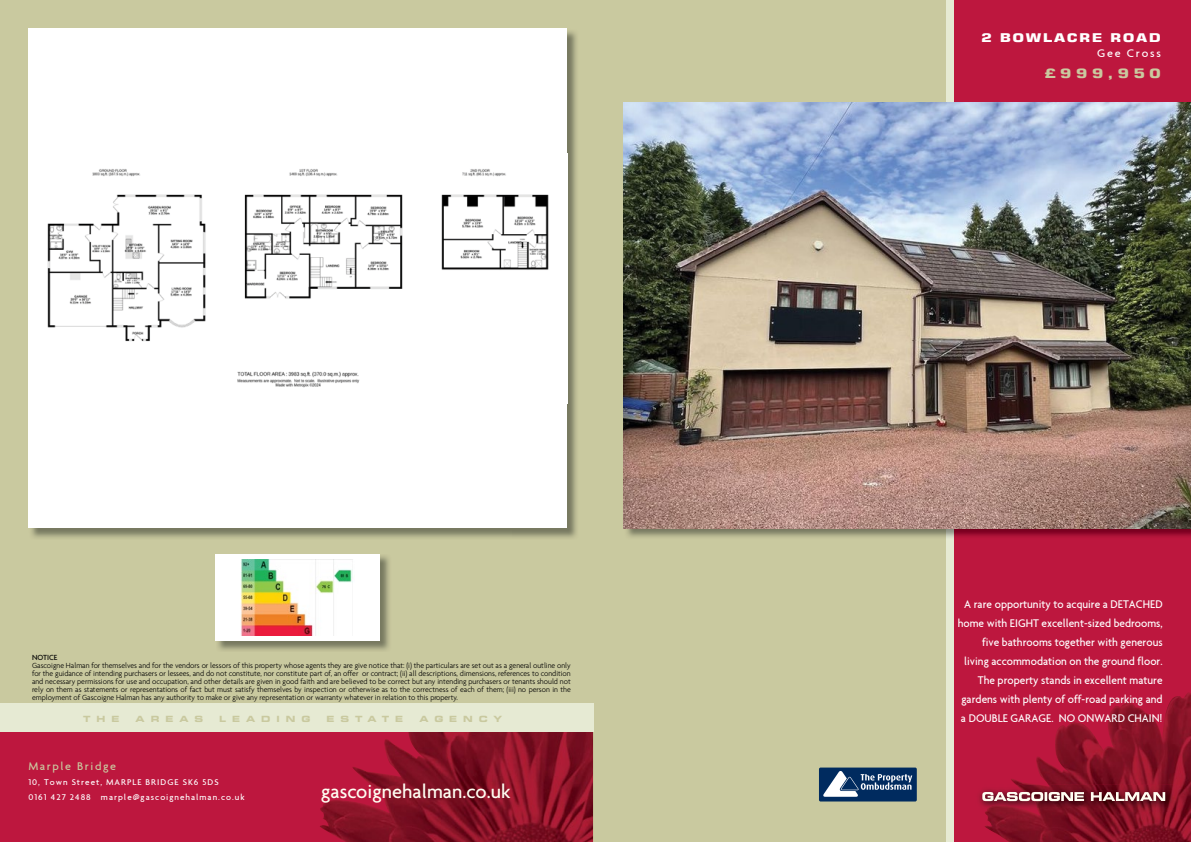
<style>
.page{position:relative;width:1191px;height:842px;background:#fff}
.page>*{position:absolute;margin:0;border:0;box-sizing:border-box;transform-origin:0 0}
.t1{font:500 20.3px "Agenda";color:#fffef2}
.t2{font:700 13px "Square 721 BT";letter-spacing:.24em;color:#cac99f;scale:1.3 1}
.t3{font:500 12px/19px "Agenda";color:#fff;text-align:right;scale:.94 1}
.t4{font:700 12px "Square 721 BT";letter-spacing:.085em;color:#fff;scale:1.3 1}
.t5{font:500 12px "Agenda";letter-spacing:.13em;color:#cac99f}
.t6{font:500 12px "Agenda";letter-spacing:.15em;color:#fff}
.t7{font:500 9px/15px "Agenda";letter-spacing:.11em;color:#fff}
.t8{font:700 expanded 8.5px "Square 721 BT";letter-spacing:.705em;color:#c9c99f}
.t9{font:300 8px/8px "Agenda";color:#000;text-align:justify}
.t10{font:500 8px "Agenda";color:#000}
</style>
<div class="page">
<div style="left:0;top:0;width:974px;height:842px;background:#c9c99f"></div>
<div style="left:950px;top:0;width:241px;height:842px;background:#bd173e"></div>
<div style="left:946px;top:0;width:7px;height:842px;background:#e6ead3"></div>
<img style="left:985px;top:692px;width:206px;height:150px">
<img style="left:979px;top:790px;width:6px;height:17px">
<img style="left:985px;top:785px;width:191px;height:27px">
<svg style="left:982px;top:792px;width:102px;height:9px"></svg>
<svg style="left:1090px;top:792px;width:75px;height:9px"></svg>
<div style="left:819px;top:767px;width:97px;height:34px;background:#002b5f;border-radius:2px"></div>
<svg style="left:823px;top:771px;width:89px;height:26px"></svg>
<div style="left:0;top:723px;width:585px;height:119px;background:#bd173e"></div>
<img style="left:320px;top:732px;width:273px;height:110px">
<div style="left:0;top:704px;width:593px;height:28px;background:#e6ead3"></div>
<img style="left:624px;top:528px;width:567px;height:11px">
<img style="left:624px;top:102px;width:567px;height:426px">
<img style="left:31px;top:31px;width:546px;height:507px">
<div style="left:28px;top:28px;width:539px;height:500px;background:#fff"></div>
<img style="left:47px;top:169px;width:502px;height:219px">
<img style="left:216px;top:556px;width:174px;height:95px">
<div style="left:216px;top:554px;width:164px;height:86px;background:#fff"></div>
<img style="left:241px;top:560px;width:112px;height:75px">
<p class="t10" style="left:32px;top:652px;width:27px">NOTICE</p>
<p class="t9" style="left:32px;top:661px;width:540px">Gascoigne Halman for themselves and for the vendors or lessors of this property whose agents they are give notice that: (i) the particulars are set out as a general outline only for the guidance of intending purchasers or lessees, and do not constitute, nor constitute part of, an offer or contract; (ii) all descriptions, dimensions, references to condition and necessary permissions for use and occupation, and other details are given in good faith and are believed to be correct but any intending purchasers or tenants should not rely on them as statements or representations of fact but must satisfy themselves by inspection or otherwise as to the correctness of each of them; (iii) no person in the employment of Gascoigne Halman has any authority to make or give any representation or warranty whatever in relation to this property.</p>
<p class="t8" style="left:83px;top:714px;width:38px">THE</p>
<p class="t8" style="left:136px;top:714px;width:69px">AREAS</p>
<p class="t8" style="left:219px;top:714px;width:93px">LEADING</p>
<p class="t8" style="left:326px;top:714px;width:78px">ESTATE</p>
<p class="t8" style="left:419px;top:714px;width:84px">AGENCY</p>
<h3 class="t5" style="left:28px;top:758px;width:89px">Marple Bridge</h3>
<p class="t7" style="left:28px;top:774px;width:218px">10, Town Street, MARPLE BRIDGE SK6 5DS<br>0161 427 2488 marple@gascoignehalman.co.uk</p>
<h1 class="t1" style="left:321px;top:779px;width:191px">gascoignehalman.co.uk</h1>
<h3 class="t4" style="left:981px;top:30px;width:140px">2 BOWLACRE ROAD</h3>
<h3 class="t6" style="left:1097px;top:45px;width:66px">Gee Cross</h3>
<h2 class="t2" style="left:1044px;top:65px;width:91px">£999,950</h2>
<p class="t3" style="left:957px;top:594px;width:219px">A rare opportunity to acquire a DETACHED home with EIGHT excellent-sized bedrooms, five bathrooms together with generous living accommodation on the ground floor.<br>The property stands in excellent mature gardens with plenty of off-road parking and a DOUBLE GARAGE. NO ONWARD CHAIN!</p>
</div>
